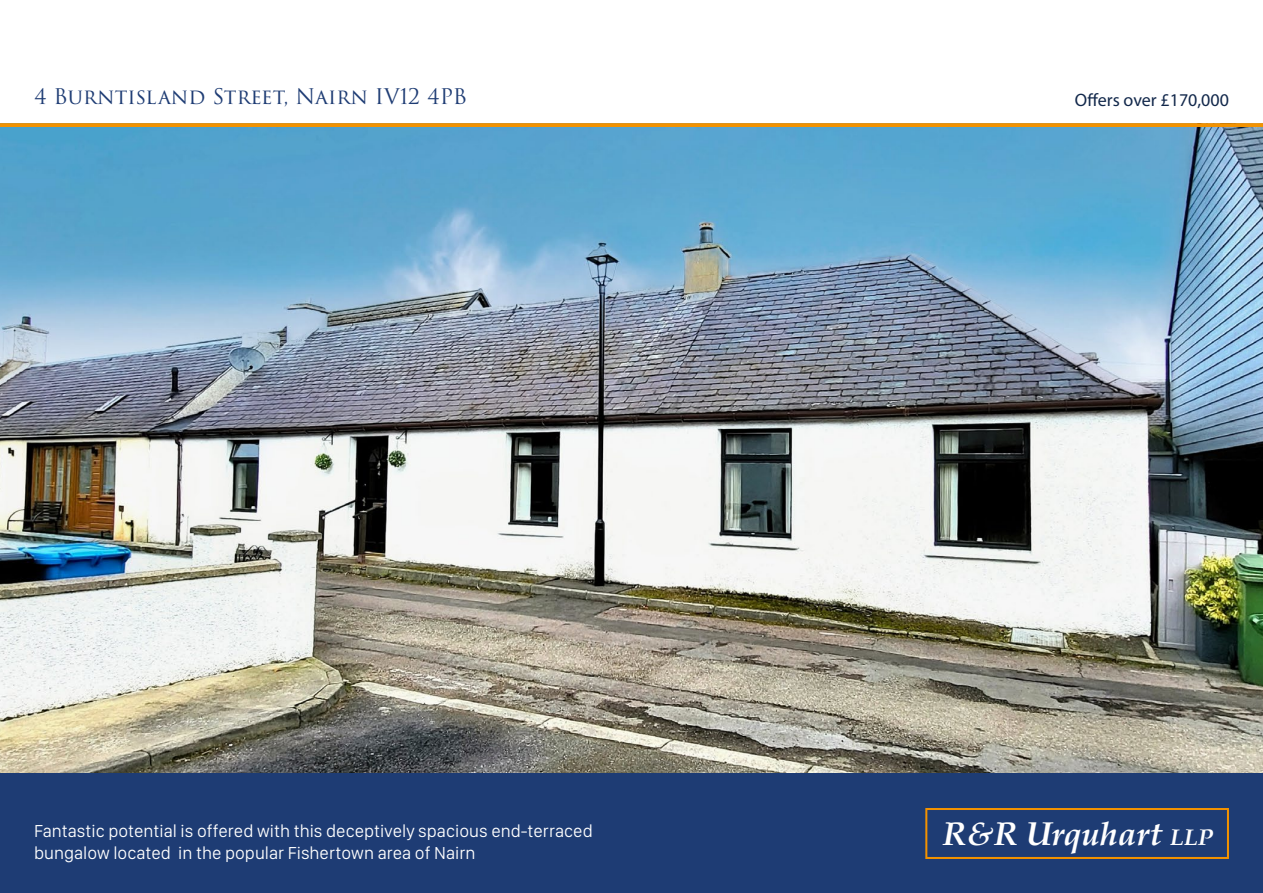
<style>
.page{position:relative;width:1263px;height:893px;background:#fff}
.page>*{position:absolute;margin:0;border:0;box-sizing:border-box;transform-origin:0 0}
.t1{font:italic 700 33px "Palatino";color:#fff}
.t2{font:21px "Trajan Pro 3";color:#1e3c74}
.t3{font:300 18px/21.6px "SF Compact Display";color:#fff}
.t4{font:18px "Myriad Pro";color:#12284b}
.s1{font-size:22.95px}
</style>
<div class="page">
<img style="left:0;top:127px;width:1263px;height:647px">
<hr style="left:0;top:124px;width:1263px;height:3px;background:#f39200">
<div style="left:0;top:774px;width:1263px;height:119px;background:#1e3c74"></div>
<div style="left:925px;top:808px;width:304px;height:51px;border:2px solid #f39200"></div>
<p class="t2" style="left:34px;top:82px;width:435px">4 Burntisland Street, Nairn IV12 4PB</p>
<p class="t3" style="left:34px;top:820px;width:560px">Fantastic potential is offered with this deceptively spacious end-terraced bungalow located in the popular Fishertown area of Nairn</p>
<p class="t4" style="left:1075px;top:89px;width:156px">Offers over £170,000</p>
<h1 class="t1" style="left:942px;top:806px;width:272px">R&amp;R Urquhart <span class="s1">LLP</span></h1>
</div>
